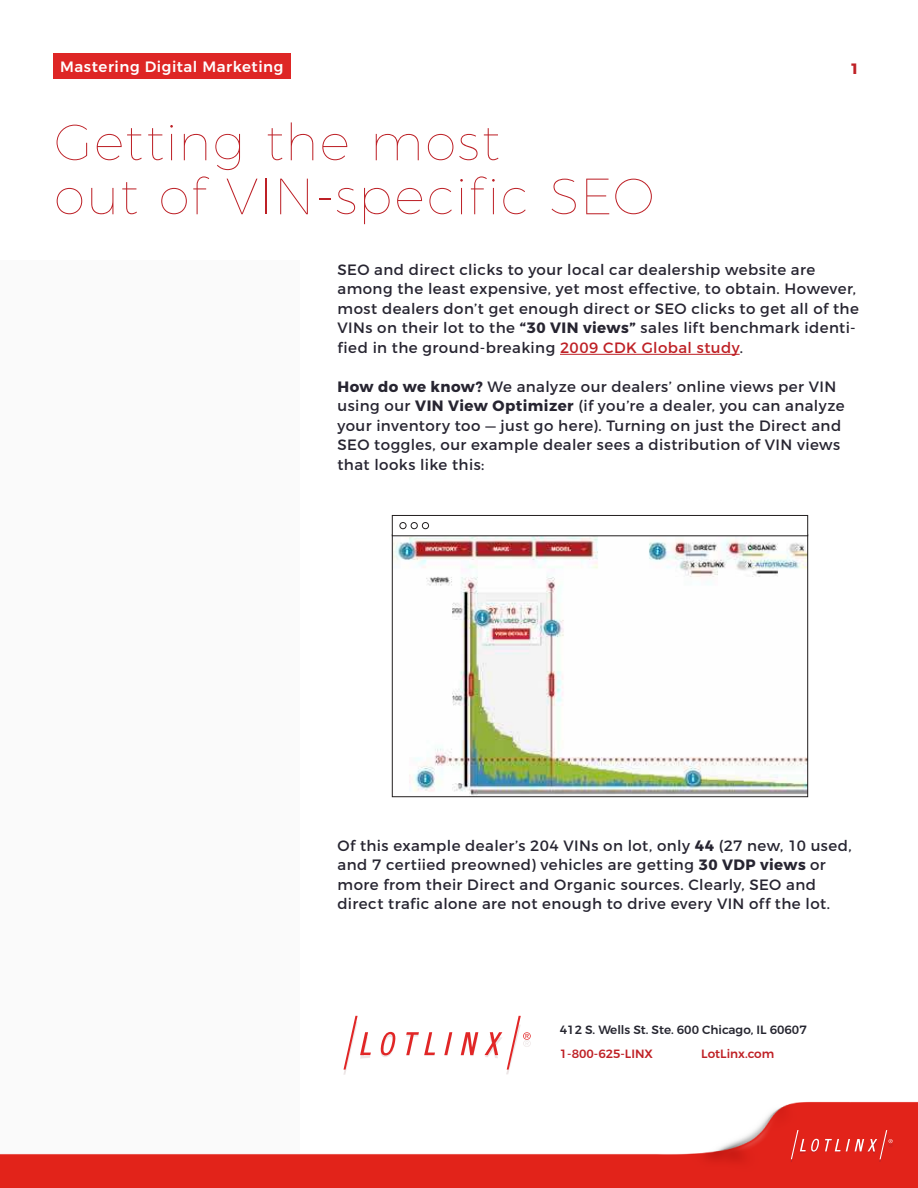
<style>
.page{position:relative;width:918px;height:1188px;background:#fff}
.page>*{position:absolute;margin:0;border:0;box-sizing:border-box;transform-origin:0 0}
.t1{font:100 51px/54px "Montserrat";letter-spacing:.025em;color:#bd2026}
.t2{font:15px/19.5px "Montserrat";letter-spacing:.03em;color:#272531}
.t3{font:500 15px "Montserrat";letter-spacing:.035em;color:#fff}
.t4{font:700 15px "Montserrat";color:#bf2126}
.t5{font:500 12px "Montserrat";color:#262630}
.t6{font:500 12px "Montserrat";color:#bf2126}
.s1{font-weight:700}
.s2{color:#be2025}
</style>
<div class="page">
<img style="left:0;top:1015px;width:918px;height:173px">
<svg style="left:791px;top:1130px;width:102px;height:32px;background:#e3372f"></svg>
<div style="left:54px;top:53px;width:237px;height:26px;background:#de2625"></div>
<hr style="left:560px;top:354px;width:180px;height:1px;background:#be2025">
<div style="left:0;top:260px;width:300px;height:894px;background:#fafafa"></div>
<svg style="left:343px;top:1016px;width:188px;height:59px"></svg>
<img style="left:394px;top:537px;width:412px;height:258px">
<div style="left:392px;top:535px;width:416px;height:262px;border:1px solid #221f1f"></div>
<div style="left:392px;top:515px;width:416px;height:21px;border:1px solid #221f1f"></div>
<div style="left:400px;top:522px;width:6px;height:7px;border:1px solid #221f1f;border-radius:50%"></div>
<div style="left:411px;top:522px;width:7px;height:7px;border:1px solid #221f1f;border-radius:50%"></div>
<div style="left:422px;top:522px;width:7px;height:7px;border:1px solid #221f1f;border-radius:50%"></div>
<p class="t3" style="left:60px;top:60px;width:225px">Mastering Digital Marketing</p>
<p class="t4" style="left:850px;top:62px;width:11px">1</p>
<h1 class="t1" style="left:54px;top:119px;width:602px">Getting the most<br>out of VIN-specific SEO</h1>
<p class="t2" style="left:338px;top:261px;width:523px">SEO and direct clicks to your local car dealership website are among the least expensive, yet most effective, to obtain. However, most dealers don’t get enough direct or SEO clicks to get all of the VINs on their lot to the <span class="s1">“30 VIN views”</span> sales lift benchmark identi&shy;fied in the ground-breaking <span class="s2">2009 CDK Global study</span>.</p>
<p class="t2" style="left:338px;top:378px;width:509px"><span class="s1">How do we know?</span> We analyze our dealers’ online views per VIN using our <span class="s1">VIN View Optimizer</span> (if you’re a dealer, you can analyze your inventory too — just go here). Turning on just the Direct and SEO toggles, our example dealer sees a distribution of VIN views that looks like this:</p>
<p class="t2" style="left:337px;top:837px;width:516px">Of this example dealer’s 204 VINs on lot, only <span class="s1">44</span> (27 new, 10 used, and 7 certiied preowned) vehicles are getting <span class="s1">30 VDP views</span> or more from their Direct and Organic sources. Clearly, SEO and direct trafic alone are not enough to drive every VIN off the lot.</p>
<p class="t5" style="left:560px;top:1024px;width:248px">412 S. Wells St. Ste. 600 Chicago, IL 60607</p>
<p class="t6" style="left:560px;top:1048px;width:95px">1-800-625-LINX</p>
<p class="t6" style="left:701px;top:1048px;width:75px">LotLinx.com</p>
</div>
